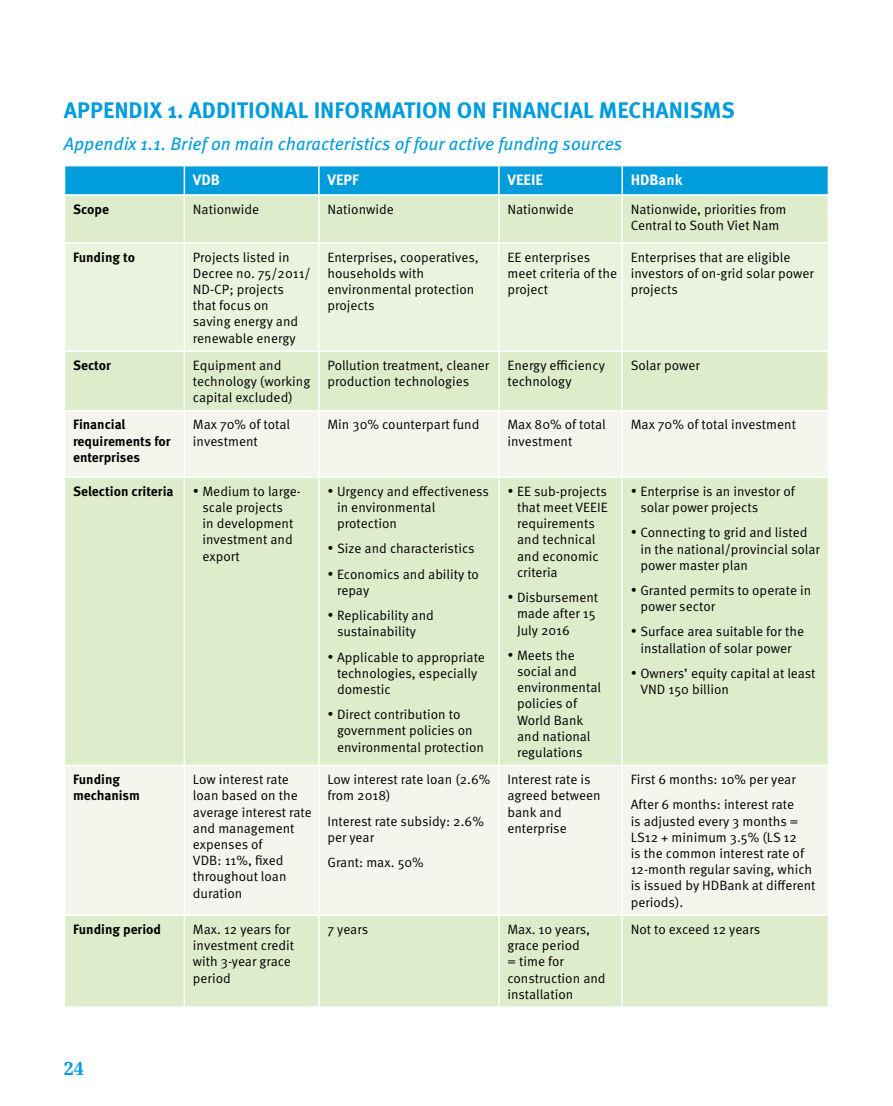
<style>
.page{position:relative;width:893px;height:1106px;background:#fff}
.page>*{position:absolute;margin:0;border:0;box-sizing:border-box;transform-origin:0 0}
.t1{font:700 22.5px "Meta Pro";color:#009cdc}
.t2{font:italic 18px "Meta Pro";color:#009cdc}
.t3{font:700 18px "Noto Serif";color:#009cdc}
.t4{font:700 15px "Meta Pro";color:#fff}
.t5{font:13.5px/16.2px "Meta Pro";color:#000}
.t6{font:700 13.5px/16.2px "Meta Pro";color:#000}
</style>
<div class="page">
<div style="left:65px;top:196px;width:763px;height:810px;background:#ddeccb"></div>
<div style="left:65px;top:244px;width:763px;height:106px;background:#e9f3de"></div>
<svg style="left:65px;top:411px;width:763px;height:503px;background:#e6efd9"></svg>
<div style="left:64px;top:166px;width:765px;height:28px;background:#009cdc"></div>
<hr style="left:184px;top:244px;width:1px;height:106px;background:#fff">
<hr style="left:318px;top:244px;width:2px;height:106px;background:#fff">
<hr style="left:498px;top:244px;width:2px;height:106px;background:#fff">
<hr style="left:621px;top:244px;width:2px;height:106px;background:#fff">
<hr style="left:184px;top:411px;width:1px;height:65px;background:#fff">
<hr style="left:318px;top:411px;width:2px;height:65px;background:#fff">
<hr style="left:498px;top:411px;width:2px;height:65px;background:#fff">
<hr style="left:621px;top:411px;width:2px;height:65px;background:#fff">
<hr style="left:184px;top:766px;width:1px;height:148px;background:#fff">
<hr style="left:318px;top:766px;width:2px;height:148px;background:#fff">
<hr style="left:498px;top:766px;width:2px;height:148px;background:#fff">
<hr style="left:621px;top:766px;width:2px;height:148px;background:#fff">
<hr style="left:184px;top:196px;width:1px;height:46px;background:#fff">
<hr style="left:318px;top:196px;width:2px;height:46px;background:#fff">
<hr style="left:498px;top:196px;width:2px;height:46px;background:#fff">
<hr style="left:621px;top:196px;width:2px;height:46px;background:#fff">
<hr style="left:64px;top:242px;width:120px;height:2px;background:#fff">
<hr style="left:184px;top:242px;width:135px;height:2px;background:#fff">
<hr style="left:319px;top:242px;width:180px;height:2px;background:#fff">
<hr style="left:499px;top:242px;width:123px;height:2px;background:#fff">
<hr style="left:622px;top:242px;width:207px;height:2px;background:#fff">
<hr style="left:64px;top:350px;width:120px;height:2px;background:#fff">
<hr style="left:184px;top:350px;width:135px;height:2px;background:#fff">
<hr style="left:319px;top:350px;width:180px;height:2px;background:#fff">
<hr style="left:499px;top:350px;width:123px;height:2px;background:#fff">
<hr style="left:622px;top:350px;width:207px;height:2px;background:#fff">
<hr style="left:184px;top:352px;width:1px;height:58px;background:#fff">
<hr style="left:318px;top:352px;width:2px;height:58px;background:#fff">
<hr style="left:498px;top:352px;width:2px;height:58px;background:#fff">
<hr style="left:621px;top:352px;width:2px;height:58px;background:#fff">
<hr style="left:64px;top:410px;width:120px;height:1px;background:#fff">
<hr style="left:184px;top:410px;width:135px;height:1px;background:#fff">
<hr style="left:319px;top:410px;width:180px;height:1px;background:#fff">
<hr style="left:499px;top:410px;width:123px;height:1px;background:#fff">
<hr style="left:622px;top:410px;width:207px;height:1px;background:#fff">
<hr style="left:64px;top:476px;width:120px;height:2px;background:#fff">
<hr style="left:184px;top:476px;width:135px;height:2px;background:#fff">
<hr style="left:319px;top:476px;width:180px;height:2px;background:#fff">
<hr style="left:499px;top:476px;width:123px;height:2px;background:#fff">
<hr style="left:622px;top:476px;width:207px;height:2px;background:#fff">
<hr style="left:184px;top:478px;width:1px;height:286px;background:#fff">
<hr style="left:318px;top:478px;width:2px;height:286px;background:#fff">
<hr style="left:498px;top:478px;width:2px;height:286px;background:#fff">
<hr style="left:621px;top:478px;width:2px;height:286px;background:#fff">
<hr style="left:64px;top:764px;width:120px;height:2px;background:#fff">
<hr style="left:184px;top:764px;width:135px;height:2px;background:#fff">
<hr style="left:319px;top:764px;width:180px;height:2px;background:#fff">
<hr style="left:499px;top:764px;width:123px;height:2px;background:#fff">
<hr style="left:622px;top:764px;width:207px;height:2px;background:#fff">
<hr style="left:64px;top:914px;width:120px;height:1px;background:#fff">
<hr style="left:184px;top:914px;width:135px;height:1px;background:#fff">
<hr style="left:319px;top:914px;width:180px;height:1px;background:#fff">
<hr style="left:499px;top:914px;width:123px;height:1px;background:#fff">
<hr style="left:622px;top:914px;width:207px;height:1px;background:#fff">
<hr style="left:184px;top:915px;width:1px;height:91px;background:#fff">
<hr style="left:318px;top:915px;width:2px;height:91px;background:#fff">
<hr style="left:498px;top:915px;width:2px;height:91px;background:#fff">
<hr style="left:621px;top:915px;width:2px;height:91px;background:#fff">
<h1 class="t1" style="left:64px;top:96px;width:672px">APPENDIX 1. ADDITIONAL INFORMATION ON FINANCIAL MECHANISMS</h1>
<h2 class="t2" style="left:64px;top:132px;width:560px">Appendix 1.1. Brief on main characteristics of four active funding sources</h2>
<p class="t4" style="left:193px;top:171px;width:29px">VDB</p>
<p class="t4" style="left:327px;top:171px;width:33px">VEPF</p>
<p class="t4" style="left:507px;top:171px;width:37px">VEEIE</p>
<p class="t4" style="left:631px;top:171px;width:53px">HDBank</p>
<p class="t6" style="left:73px;top:201px;width:37px">Scope</p>
<p class="t5" style="left:193px;top:201px;width:68px">Nationwide</p>
<p class="t5" style="left:327px;top:201px;width:68px">Nationwide</p>
<p class="t5" style="left:507px;top:201px;width:68px">Nationwide</p>
<p class="t5" style="left:631px;top:201px;width:157px">Nationwide, priorities from<br>Central to South Viet Nam</p>
<p class="t6" style="left:73px;top:249px;width:64px">Funding to</p>
<p class="t5" style="left:193px;top:249px;width:119px">Projects listed in<br>Decree no. 75/2011/<br>ND-CP; projects<br>that focus on<br>saving energy and renewable energy</p>
<p class="t5" style="left:327px;top:249px;width:153px">Enterprises, cooperatives, households with environmental protection projects</p>
<p class="t5" style="left:507px;top:249px;width:111px">EE enterprises meet criteria of the project</p>
<p class="t5" style="left:631px;top:249px;width:185px">Enterprises that are eligible investors of on-grid solar power projects</p>
<p class="t6" style="left:73px;top:357px;width:40px">Sector</p>
<p class="t5" style="left:193px;top:357px;width:119px">Equipment and technology (working capital excluded)</p>
<p class="t5" style="left:327px;top:357px;width:163px">Pollution treatment, cleaner production technologies</p>
<p class="t5" style="left:507px;top:357px;width:99px">Energy efficiency technology</p>
<p class="t5" style="left:631px;top:357px;width:71px">Solar power</p>
<p class="t6" style="left:73px;top:417px;width:99px">Financial requirements for enterprises</p>
<p class="t5" style="left:193px;top:417px;width:99px">Max 70% of total investment</p>
<p class="t5" style="left:327px;top:417px;width:154px">Min 30% counterpart fund</p>
<p class="t5" style="left:507px;top:417px;width:100px">Max 80% of total investment</p>
<p class="t5" style="left:631px;top:417px;width:167px">Max 70% of total investment</p>
<p class="t6" style="left:73px;top:483px;width:102px">Selection criteria</p>
<p class="t5" style="left:202px;top:483px;width:100px;text-indent:-10px">• Medium to large&shy;scale projects<br>in development investment and export</p>
<p class="t5" style="left:337px;top:483px;width:154px;text-indent:-10px">• Urgency and effectiveness in environmental protection</p>
<p class="t5" style="left:517px;top:483px;width:92px;text-indent:-10px">• EE sub-projects that meet VEEIE requirements and technical and economic criteria</p>
<p class="t5" style="left:517px;top:589px;width:83px;text-indent:-10px">• Disbursement made after 15<br>July 2016</p>
<p class="t5" style="left:517px;top:647px;width:86px;text-indent:-10px">• Meets the social and environmental policies of<br>World Bank and national regulations</p>
<p class="t5" style="left:640px;top:483px;width:156px;text-indent:-10px">• Enterprise is an investor of solar power projects</p>
<p class="t5" style="left:640px;top:525px;width:181px;text-indent:-10px">• Connecting to grid and listed in the national/provincial solar power master plan</p>
<p class="t5" style="left:640px;top:582px;width:172px;text-indent:-10px">• Granted permits to operate in power sector</p>
<p class="t5" style="left:631px;top:624px;width:175px;text-align:center">• Surface area suitable for the installation of solar power</p>
<p class="t5" style="left:640px;top:665px;width:177px;text-indent:-10px">• Owners’ equity capital at least<br>VND 150 billion</p>
<p class="t5" style="left:327px;top:541px;width:149px">• Size and characteristics</p>
<p class="t5" style="left:337px;top:566px;width:143px;text-indent:-10px">• Economics and ability to repay</p>
<p class="t5" style="left:337px;top:607px;width:98px;text-indent:-10px">• Replicability and sustainability</p>
<p class="t5" style="left:337px;top:649px;width:149px;text-indent:-10px">• Applicable to appropriate technologies, especially domestic</p>
<p class="t5" style="left:337px;top:706px;width:148px;text-indent:-10px">• Direct contribution to government policies on environmental protection</p>
<p class="t6" style="left:73px;top:772px;width:69px">Funding mechanism</p>
<p class="t5" style="left:193px;top:772px;width:120px">Low interest rate loan based on the average interest rate and management expenses of<br>VDB: 11%, fixed throughout loan duration</p>
<p class="t5" style="left:327px;top:772px;width:164px">Low interest rate loan (2.6% from 2018)</p>
<p class="t5" style="left:327px;top:813px;width:158px">Interest rate subsidy: 2.6% per year</p>
<p class="t5" style="left:327px;top:854px;width:98px">Grant: max. 50%</p>
<p class="t5" style="left:507px;top:772px;width:95px">Interest rate is agreed between bank and enterprise</p>
<p class="t5" style="left:631px;top:767px;width:167px;line-height:25.2px">First 6 months: 10% per year<br>After 6 months: interest rate</p>
<p class="t5" style="left:631px;top:813px;width:186px">is adjusted every 3 months =<br>LS12 + minimum 3.5% (LS 12<br>is the common interest rate of<br>12-month regular saving, which is issued by HDBank at different periods).</p>
<p class="t6" style="left:73px;top:921px;width:90px">Funding period</p>
<p class="t5" style="left:193px;top:921px;width:103px">Max. 12 years for investment credit with 3-year grace period</p>
<p class="t5" style="left:327px;top:921px;width:42px">7 years</p>
<p class="t5" style="left:507px;top:921px;width:100px">Max. 10 years, grace period<br>= time for construction and installation</p>
<p class="t5" style="left:631px;top:921px;width:131px">Not to exceed 12 years</p>
<h2 class="t3" style="left:64px;top:1055px;width:22px">24</h2>
</div>
